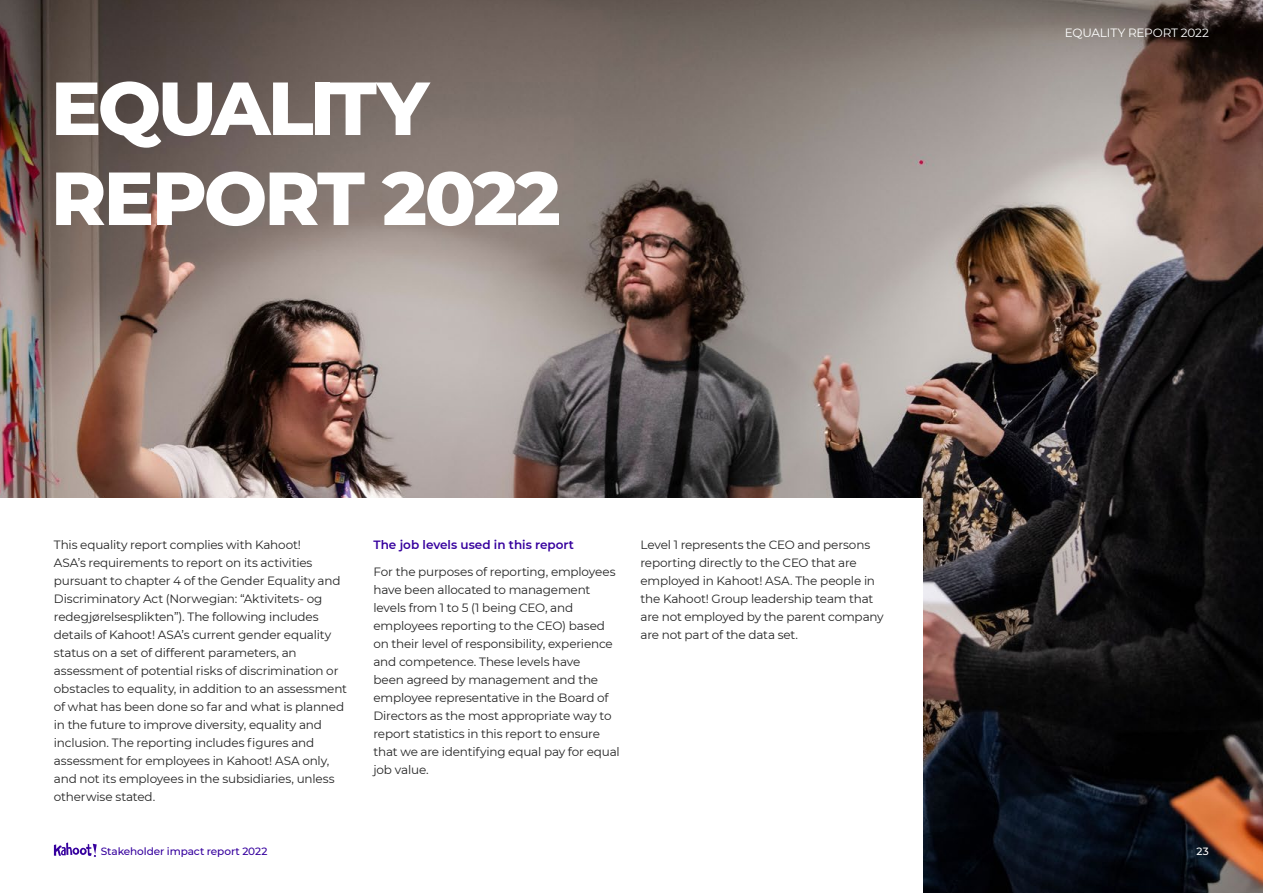
<style>
.page{position:relative;width:1263px;height:893px;background:#fff}
.page>*{position:absolute;margin:0;border:0;box-sizing:border-box;transform-origin:0 0}
.t1{font:800 75px/90px "Montserrat";letter-spacing:-.04em;color:#fff}
.t2{font:12px/18px "Montserrat";letter-spacing:-.015em;color:#242424}
.t3{font:600 12px "Montserrat";color:#36009e}
.t4{font:12px "Montserrat";letter-spacing:-.01em;color:#fff}
.t5{font:500 10.5px "Montserrat";letter-spacing:-.005em;color:#36009e}
.t6{font:500 10.5px "Montserrat";color:#fff}
</style>
<div class="page">
<img style="left:0;top:0;width:1263px;height:893px">
<div style="left:0;top:499px;width:922px;height:394px;background:#fff"></div>
<svg style="left:54px;top:842px;width:43px;height:15px"></svg>
<h1 class="t1" style="left:51px;top:59px;width:511px">EQUALITY<br>REPORT 2022</h1>
<p class="t2" style="left:54px;top:535px;width:295px">This equality report complies with Kahoot!<br>ASA’s requirements to report on its activities pursuant to chapter 4 of the Gender Equality and Discriminatory Act (Norwegian: “Aktivitets- og redegjørelsesplikten”). The following includes details of Kahoot! ASA’s current gender equality status on a set of different parameters, an assessment of potential risks of discrimination or obstacles to equality, in addition to an assessment of what has been done so far and what is planned in the future to improve diversity, equality and inclusion. The reporting includes figures and assessment for employees in Kahoot! ASA only, and not its employees in the subsidiaries, unless otherwise stated.</p>
<p class="t3" style="left:373px;top:536px;width:202px">The job levels used in this report</p>
<p class="t2" style="left:373px;top:562px;width:248px">For the purposes of reporting, employees have been allocated to management levels from 1 to 5 (1 being CEO, and employees reporting to the CEO) based on their level of responsibility, experience and competence. These levels have<br>been agreed by management and the employee representative in the Board of Directors as the most appropriate way to report statistics in this report to ensure that we are identifying equal pay for equal job value.</p>
<p class="t2" style="left:640px;top:535px;width:245px">Level 1 represents the CEO and persons reporting directly to the CEO that are employed in Kahoot! ASA. The people in the Kahoot! Group leadership team that are not employed by the parent company are not part of the data set.</p>
<p class="t4" style="left:1065px;top:25px;width:146px">EQUALITY REPORT 2022</p>
<p class="t5" style="left:101px;top:844px;width:168px">Stakeholder impact report 2022</p>
<p class="t6" style="left:1197px;top:844px;width:14px">23</p>
</div>
